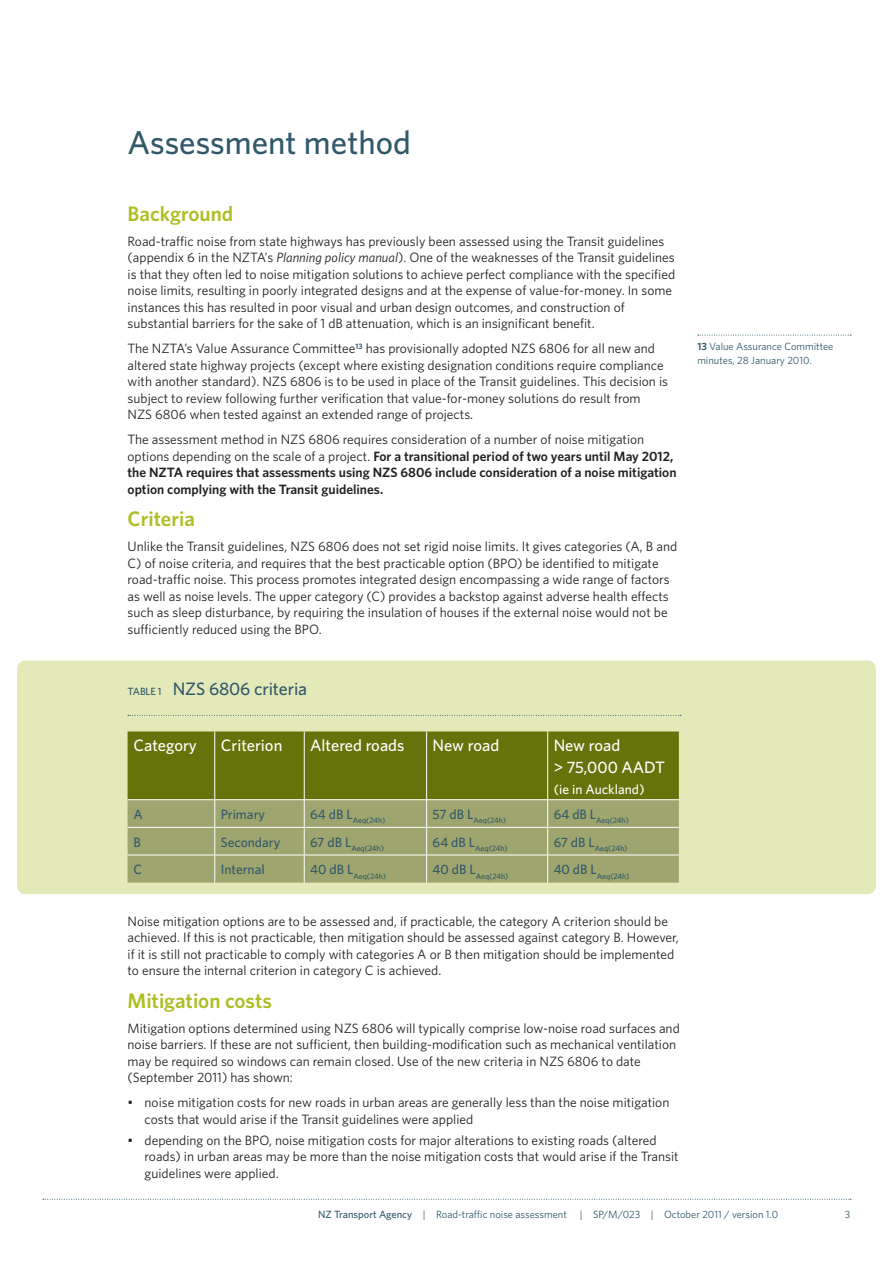
<style>
.page{position:relative;width:893px;height:1263px;background:#fff}
.page>*{position:absolute;margin:0;border:0;box-sizing:border-box;transform-origin:0 0}
.t1{font:500 33px "Whitney";color:#31596a}
.t2{font:600 21px "Whitney";color:#aebe24}
.t3{font:500 18px "Whitney";letter-spacing:-.005em;color:#31596a}
.t4{font:500 16.5px/22.2px "Whitney";color:#fff}
.t5{font:13.5px/16.5px "Whitney";color:#231f20}
.t6{font:600 13.5px/16.5px "Whitney";color:#231f20}
.t7{font:500 13.5px "Whitney";color:#31596a}
.t8{font:500 13.5px "Whitney";color:#fff}
.t9{font:10.5px/13.5px "Whitney";color:#31596a}
.t10{font:500 7.8px "Whitney";color:#31596a}
.s1{font-style:italic}
.s2{font-weight:400}
.s3{font-weight:600}
.s4{font-size:10.5px}
.s5{font-weight:500}
</style>
<div class="page">
<div style="left:17px;top:660px;width:859px;height:234px;background:#e4e9ba;border-radius:9px"></div>
<svg style="left:43px;top:1199px;width:808px;height:1px"></svg>
<svg style="left:128px;top:731px;width:551px;height:152px;background:#889146"></svg>
<svg style="left:698px;top:335px;width:153px;height:1px"></svg>
<svg style="left:128px;top:715px;width:553px;height:1px"></svg>
<h1 class="t1" style="left:128px;top:121px;width:285px">Assessment method</h1>
<h2 class="t2" style="left:128px;top:199px;width:107px">Background</h2>
<p class="t5" style="left:128px;top:232px;width:549px">Road-traffic noise from state highways has previously been assessed using the Transit guidelines (appendix 6 in the NZTA’s <span class="s1">Planning policy manual</span>). One of the weaknesses of the Transit guidelines is that they often led to noise mitigation solutions to achieve perfect compliance with the specified noise limits, resulting in poorly integrated designs and at the expense of value-for-money. In some instances this has resulted in poor visual and urban design outcomes, and construction of substantial barriers for the sake of 1 dB attenuation, which is an insignificant benefit.</p>
<p class="t5" style="left:128px;top:340px;width:542px">The NZTA’s Value Assurance Committee<sup>13</sup> has provisionally adopted NZS 6806 for all new and altered state highway projects (except where existing designation conditions require compliance with another standard). NZS 6806 is to be used in place of the Transit guidelines. This decision is subject to review following further verification that value-for-money solutions do result from NZS 6806 when tested against an extended range of projects.</p>
<p class="t6" style="left:128px;top:431px;width:550px"><span class="s2">The assessment method in NZS 6806 requires consideration of a number of noise mitigation options depending on the scale of a project.</span> For a transitional period of two years until May 2012, the NZTA requires that assessments using NZS 6806 include consideration of a noise mitigation option complying with the Transit guidelines.</p>
<h2 class="t2" style="left:128px;top:505px;width:69px">Criteria</h2>
<p class="t5" style="left:128px;top:538px;width:551px">Unlike the Transit guidelines, NZS 6806 does not set rigid noise limits. It gives categories (A, B and C) of noise criteria, and requires that the best practicable option (BPO) be identified to mitigate road-traffic noise. This process promotes integrated design encompassing a wide range of factors as well as noise levels. The upper category (C) provides a backstop against adverse health effects such as sleep disturbance, by requiring the insulation of houses if the external noise would not be sufficiently reduced using the BPO.</p>
<p class="t9" style="left:697px;top:340px;width:138px"><span class="s3">13</span> Value Assurance Committee minutes, 28 January 2010.</p>
<h3 class="t3" style="left:128px;top:677px;width:181px"><span class="s4">Table 1</span> NZS 6806 criteria</h3>
<p class="t4" style="left:134px;top:734px;width:65px">Category</p>
<p class="t4" style="left:221px;top:734px;width:63px">Criterion</p>
<p class="t4" style="left:310px;top:734px;width:96px">Altered roads</p>
<p class="t4" style="left:433px;top:734px;width:68px">New road</p>
<p class="t4" style="left:554px;top:734px;width:113px">New road<br>&gt; 75,000 AADT</p>
<p class="t8" style="left:554px;top:780px;width:92px">(ie in Auckland)</p>
<p class="t7" style="left:134px;top:805px;width:11px">A</p>
<p class="t7" style="left:221px;top:805px;width:46px">Primary</p>
<p class="t10" style="left:310px;top:815px;width:77px"><sup>64</sup> <sup>dB</sup> <sup>L</sup>Aeq(24h)</p>
<p class="t10" style="left:433px;top:815px;width:75px"><sup>57</sup> <sup>dB</sup> <sup>L</sup>Aeq(24h)</p>
<p class="t10" style="left:554px;top:815px;width:77px"><sup>64</sup> <sup>dB</sup> <sup>L</sup>Aeq(24h)</p>
<p class="t7" style="left:134px;top:833px;width:9px">B</p>
<p class="t7" style="left:221px;top:833px;width:61px">Secondary</p>
<p class="t10" style="left:310px;top:843px;width:75px"><sup>67</sup> <sup>dB</sup> <sup>L</sup>Aeq(24h)</p>
<p class="t10" style="left:433px;top:843px;width:77px"><sup>64</sup> <sup>dB</sup> <sup>L</sup>Aeq(24h)</p>
<p class="t10" style="left:554px;top:843px;width:75px"><sup>67</sup> <sup>dB</sup> <sup>L</sup>Aeq(24h)</p>
<p class="t7" style="left:134px;top:860px;width:10px">C</p>
<p class="t7" style="left:221px;top:860px;width:45px">Internal</p>
<p class="t10" style="left:310px;top:871px;width:77px"><sup>40</sup> <sup>dB</sup> <sup>L</sup>Aeq(24h)</p>
<p class="t10" style="left:433px;top:871px;width:77px"><sup>40</sup> <sup>dB</sup> <sup>L</sup>Aeq(24h)</p>
<p class="t10" style="left:554px;top:871px;width:77px"><sup>40</sup> <sup>dB</sup> <sup>L</sup>Aeq(24h)</p>
<p class="t5" style="left:128px;top:912px;width:553px">Noise mitigation options are to be assessed and, if practicable, the category A criterion should be achieved. If this is not practicable, then mitigation should be assessed against category B. However, if it is still not practicable to comply with categories A or B then mitigation should be implemented to ensure the internal criterion in category C is achieved.</p>
<h2 class="t2" style="left:128px;top:986px;width:146px">Mitigation costs</h2>
<p class="t5" style="left:128px;top:1019px;width:554px">Mitigation options determined using NZS 6806 will typically comprise low-noise road surfaces and noise barriers. If these are not sufficient, then building-modification such as mechanical ventilation may be required so windows can remain closed. Use of the new criteria in NZS 6806 to date (September 2011) has shown:</p>
<p class="t5" style="left:145px;top:1094px;width:526px;text-indent:-17px">• noise mitigation costs for new roads in urban areas are generally less than the noise mitigation costs that would arise if the Transit guidelines were applied</p>
<p class="t5" style="left:145px;top:1131px;width:536px;text-indent:-17px">• depending on the BPO, noise mitigation costs for major alterations to existing roads (altered roads) in urban areas may be more than the noise mitigation costs that would arise if the Transit guidelines were applied.</p>
<p class="t9" style="left:318px;top:1207px;width:462px"><span class="s5">NZ Transport Agency</span> | Road-traffic noise assessment | SP/M/023 | October 2011 / version 1.0</p>
<p class="t9" style="left:845px;top:1207px;width:7px">3</p>
</div>
